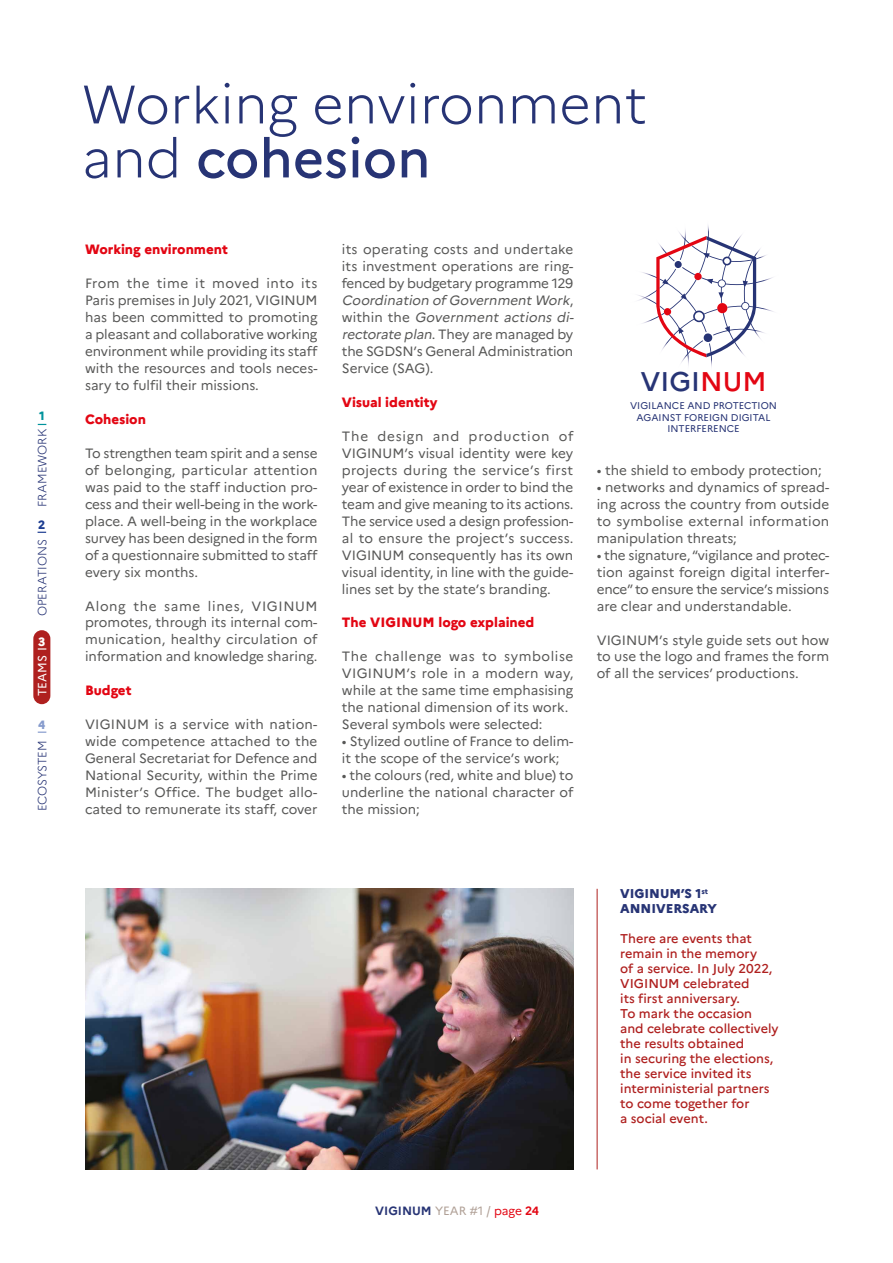
<style>
.page{position:relative;width:893px;height:1263px;background:#fff}
.page>*{position:absolute;margin:0;border:0;box-sizing:border-box;transform-origin:0 0}
.t1{font:300 54px/54px "Marianne";color:#273475}
.t2{font:500 27px "Marianne";color:#273475}
.t3{font:13.5px/17px "Marianne";color:#575756;text-align:justify}
.t4{font:800 13.5px "Marianne";color:#e30613}
.t5{font:500 12.75px/15px "Marianne";color:#af201f}
.t6{font:800 12.75px/15px "Marianne";color:#273475}
.t7{font:300 12px "Marianne";color:#273475}
.t8{font:700 12px "Marianne";color:#273475}
.t9{font:12px "Marianne";color:#fff}
.t10{font:800 12px "Marianne";color:#00939c}
.t11{font:800 12px "Marianne";color:#1d3d91}
.t12{font:800 12px "Marianne";color:#fff}
.t13{font:800 12px "Marianne";color:#879ccd}
.t14{font:9.75px/11.7px "Marianne";color:#273475;text-align:center}
.s1{font-weight:500}
.s2{font-style:italic}
.s3{color:#e30613}
.s4{font-weight:400;color:#b0a096}
.s5{font-weight:400;color:#e30613}
</style>
<div class="page">
<hr style="left:597px;top:889px;width:1px;height:280px;background:#af201f">
<img style="left:85px;top:889px;width:488px;height:280px">
<svg style="left:638px;top:225px;width:136px;height:142px"></svg>
<div style="left:33px;top:630px;width:17px;height:74px;background:#af201f;border-radius:9px"></div>
<svg style="left:38px;top:648px;width:8px;height:2px"></svg>
<svg style="left:38px;top:731px;width:8px;height:2px"></svg>
<p class="t10" style="left:39px;top:408px;width:7px">1</p>
<p class="t7" style="left:35px;top:507px;width:80px;rotate:-90deg">FRAMEWORK</p>
<p class="t11" style="left:38px;top:517px;width:9px">2</p>
<p class="t7" style="left:35px;top:616px;width:79px;rotate:-90deg">OPERATIONS</p>
<p class="t12" style="left:38px;top:634px;width:9px">3</p>
<p class="t9" style="left:35px;top:696px;width:43px;rotate:-90deg">TEAMS</p>
<p class="t13" style="left:38px;top:717px;width:9px">4</p>
<p class="t7" style="left:35px;top:811px;width:72px;rotate:-90deg">ECOSYSTEM</p>
<h1 class="t1" style="left:82px;top:77px;width:567px">Working environment and <span class="s1">cohesion</span></h1>
<p class="t4" style="left:85px;top:241px;width:144px">Working environment</p>
<p class="t3" style="left:85px;top:275px;width:234px">From the time it moved into its Paris premises in July 2021, VIGINUM has been committed to promoting a pleasant and collaborative working environment while providing its staff with the resources and tools neces&shy;sary to fulfil their missions.</p>
<p class="t4" style="left:85px;top:411px;width:63px">Cohesion</p>
<p class="t3" style="left:85px;top:445px;width:234px">To strengthen team spirit and a sense of belonging, particular attention was paid to the staff induction pro&shy;cess and their well-being in the work&shy;place. A well-being in the workplace survey has been designed in the form of a questionnaire submitted to staff every six months.</p>
<p class="t3" style="left:85px;top:597px;width:234px">Along the same lines, VIGINUM promotes, through its internal com&shy;munication, healthy circulation of information and knowledge sharing.</p>
<p class="t4" style="left:85px;top:682px;width:48px">Budget</p>
<p class="t3" style="left:85px;top:716px;width:234px">VIGINUM is a service with nation&shy;wide competence attached to the General Secretariat for Defence and National Security, within the Prime Minister’s Office. The budget allo&shy;cated to remunerate its staff, cover</p>
<p class="t3" style="left:342px;top:241px;width:236px;text-align:left">its operating costs and undertake its investment operations are ring&shy;fenced by budgetary programme 129<br><span class="s2">Coordination of Government Work</span>, w i t h i n t h e <span class="s2">Government actions di&shy;rectorate plan</span>. They are managed by the SGDSN’s General Administration<br>Service (SAG).</p>
<p class="t4" style="left:342px;top:394px;width:97px">Visual identity</p>
<p class="t3" style="left:342px;top:428px;width:233px">The design and production of VIGINUM’s visual identity were key projects during the service’s first year of existence in order to bind the team and give meaning to its actions.<br>The service used a design profession&shy;al to ensure the project’s success.<br>VIGINUM consequently has its own visual identity, in line with the guide&shy;lines set by the state’s branding.</p>
<p class="t4" style="left:342px;top:614px;width:194px">The VIGINUM logo explained</p>
<p class="t3" style="left:342px;top:648px;width:233px;text-align:left">The challenge was to symbolise<br>VIGINUM’s role in a modern way, while at the same time emphasising the national dimension of its work.<br>Several symbols were selected:</p>
<p class="t3" style="left:342px;top:733px;width:233px">• Stylized outline of France to delim&shy;it the scope of the service’s work;</p>
<p class="t3" style="left:342px;top:767px;width:233px">• the colours (red, white and blue) to underline the national character of the mission;</p>
<h2 class="t2" style="left:641px;top:365px;width:127px">VIGI<span class="s3">NUM</span></h2>
<p class="t14" style="left:630px;top:399px;width:148px">VIGILANCE AND PROTECTION<br>AGAINST FOREIGN DIGITAL<br>INTERFERENCE</p>
<p class="t3" style="left:597px;top:462px;width:227px">• the shield to embody protection;</p>
<p class="t3" style="left:597px;top:479px;width:234px">• networks and dynamics of spread&shy;ing across the country from outside to symbolise external information manipulation threats;</p>
<p class="t3" style="left:597px;top:546px;width:234px">• the signature, “vigilance and protec&shy;tion against foreign digital interfer&shy;ence” to ensure the service’s missions are clear and understandable.</p>
<p class="t3" style="left:597px;top:631px;width:234px">VIGINUM’s style guide sets out how to use the logo and frames the form of all the services’ productions.</p>
<p class="t6" style="left:620px;top:886px;width:98px">VIGINUM’S 1<sup>st<br></sup>ANNIVERSARY</p>
<p class="t5" style="left:620px;top:931px;width:160px">There are events that remain in the memory<br>of a service. In July 2022,<br>VIGINUM celebrated<br>its first anniversary.<br>To mark the occasion and celebrate collectively the results obtained<br>in securing the elections, the service invited its interministerial partners to come together for<br>a social event.</p>
<p class="t8" style="left:375px;top:1203px;width:165px">VIGINUM <span class="s4">YEAR #1 /</span> <span class="s5">page</span> <span class="s3">24</span></p>
</div>
